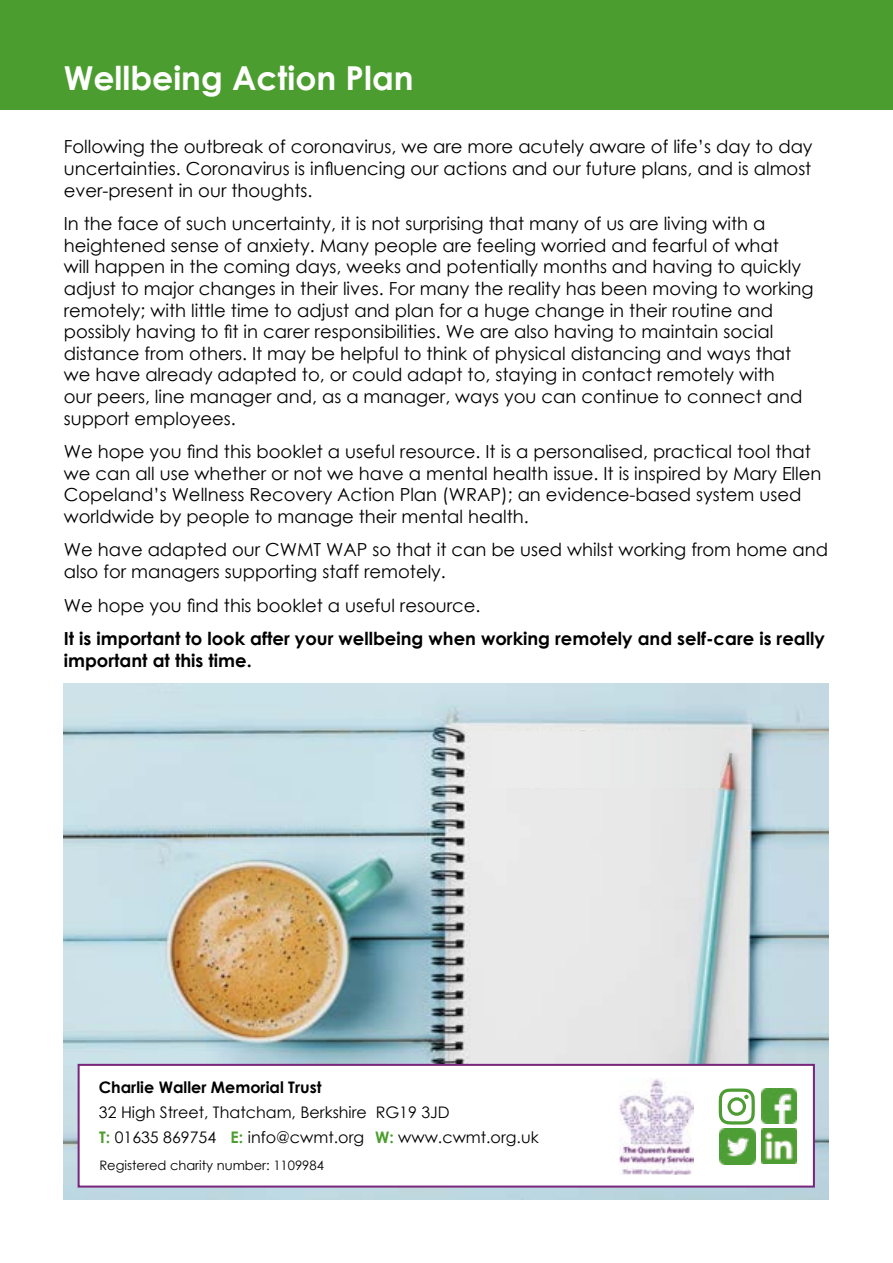
<style>
.page{position:relative;width:893px;height:1263px;background:#fff}
.page>*{position:absolute;margin:0;border:0;box-sizing:border-box;transform-origin:0 0}
.t1{font:700 33px "Century Gothic";color:#fff}
.t2{font:18px/21.6px "Century Gothic";color:#000}
.t3{font:700 18px/21.6px "Century Gothic";color:#000}
.t4{font:15.9px/24.9px "Century Gothic";color:#000}
.t5{font:700 15.9px "Century Gothic";color:#000}
.t6{font:13.05px "Century Gothic";color:#000}
.s1{font-weight:700;color:#4c9d2f}
</style>
<div class="page">
<div style="left:0;top:0;width:893px;height:110px;background:#4c9d2f"></div>
<img style="left:64px;top:684px;width:765px;height:515px">
<div style="left:492px;top:731px;width:227px;height:57px;background:#e9eae9"></div>
<div style="left:78px;top:1064px;width:737px;height:123px;background:#fff;border:2px solid #79277c"></div>
<img style="left:761px;top:1088px;width:35px;height:36px">
<img style="left:719px;top:1129px;width:36px;height:36px">
<svg style="left:719px;top:1088px;width:36px;height:36px"></svg>
<img style="left:761px;top:1129px;width:35px;height:35px">
<img style="left:619px;top:1078px;width:74px;height:97px">
<h1 class="t1" style="left:64px;top:53px;width:351px">Wellbeing Action Plan</h1>
<p class="t2" style="left:64px;top:136px;width:750px;text-align:justify">Following the outbreak of coronavirus, we are more acutely aware of life’s day to day uncertainties. Coronavirus is influencing our actions and our future plans, and is almost ever-present in our thoughts.</p>
<p class="t2" style="left:64px;top:213px;width:751px">In the face of such uncertainty, it is not surprising that many of us are living with a heightened sense of anxiety. Many people are feeling worried and fearful of what<br>will happen in the coming days, weeks and potentially months and having to quickly adjust to major changes in their lives. For many the reality has been moving to working remotely; with little time to adjust and plan for a huge change in their routine and possibly having to fit in carer responsibilities. We are also having to maintain social distance from others. It may be helpful to think of physical distancing and ways that we have already adapted to, or could adapt to, staying in contact remotely with<br>our peers, line manager and, as a manager, ways you can continue to connect and support employees.</p>
<p class="t2" style="left:64px;top:441px;width:759px">We hope you find this booklet a useful resource. It is a personalised, practical tool that we can all use whether or not we have a mental health issue. It is inspired by Mary Ellen Copeland’s Wellness Recovery Action Plan (WRAP); an evidence-based system used worldwide by people to manage their mental health.</p>
<p class="t2" style="left:64px;top:539px;width:766px">We have adapted our CWMT WAP so that it can be used whilst working from home and also for managers supporting staff remotely.</p>
<p class="t2" style="left:64px;top:594px;width:418px">We hope you find this booklet a useful resource.</p>
<p class="t3" style="left:64px;top:627px;width:763px">It is important to look after your wellbeing when working remotely and self-care is really important at this time.</p>
<p class="t5" style="left:99px;top:1075px;width:224px">Charlie Waller Memorial Trust</p>
<p class="t4" style="left:99px;top:1100px;width:441px">32 High Street, Thatcham, Berkshire RG19 3JD<br><span class="s1">T:</span> 01635 869754 <span class="s1">E:</span> info@cwmt.org <span class="s1">W:</span> www.cwmt.org.uk</p>
<p class="t6" style="left:99px;top:1156px;width:226px">Registered charity number: 1109984</p>
</div>
